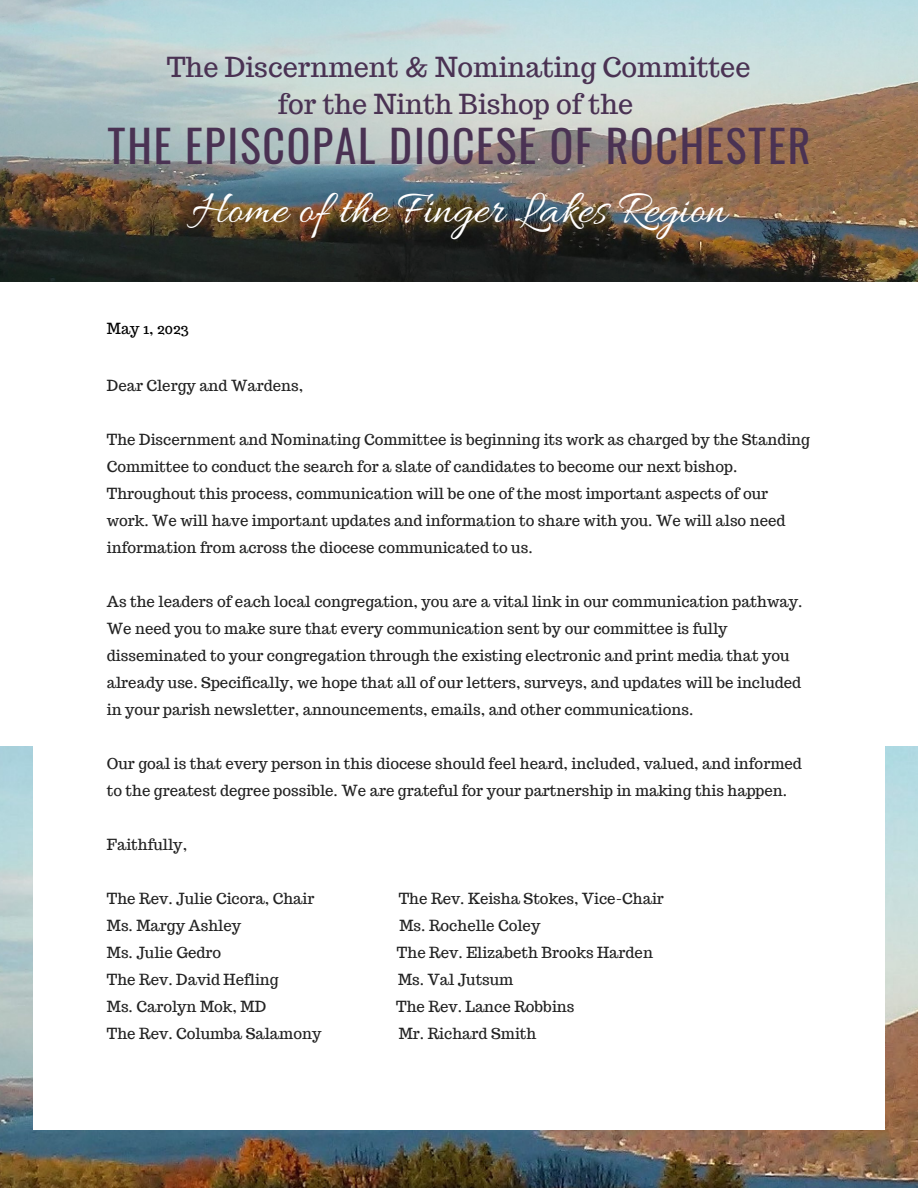
<style>
.page{position:relative;width:918px;height:1188px;background:#fff}
.page>*{position:absolute;margin:0;border:0;box-sizing:border-box;transform-origin:0 0}
.t1{font:48px "Allura";color:#fff}
.t2{font:43.8px "Oswald";letter-spacing:.04em;color:#4a3253}
.t3{font:27px/37.2px "Trocchi";color:#4a3253;text-align:center}
.t4{font:15px/27px "Trocchi";color:#222}
.t5{font:15px "Trocchi";color:#000}
</style>
<div class="page">
<img style="left:0;top:747px;width:918px;height:441px">
<div style="left:33px;top:281px;width:852px;height:848px;background:#fff"></div>
<img style="left:0;top:0;width:918px;height:281px">
<h3 class="t3" style="left:167px;top:48px;width:585px">The Discernment &amp; Nominating Committee for the Ninth Bishop of the</h3>
<h2 class="t2" style="left:108px;top:112px;width:704px">THE EPISCOPAL DIOCESE OF ROCHESTER</h2>
<h1 class="t1" style="left:192px;top:182px;width:536px">Home of the Finger Lakes Region</h1>
<p class="t5" style="left:107px;top:319px;width:84px">May 1, 2023</p>
<p class="t4" style="left:107px;top:372px;width:198px">Dear Clergy and Wardens,</p>
<p class="t4" style="left:107px;top:426px;width:705px">The Discernment and Nominating Committee is beginning its work as charged by the Standing Committee to conduct the search for a slate of candidates to become our next bishop.<br>Throughout this process, communication will be one of the most important aspects of our work. We will have important updates and information to share with you. We will also need information from across the diocese communicated to us.</p>
<p class="t4" style="left:107px;top:588px;width:697px">As the leaders of each local congregation, you are a vital link in our communication pathway.<br>We need you to make sure that every communication sent by our committee is fully disseminated to your congregation through the existing electronic and print media that you already use. Specifically, we hope that all of our letters, surveys, and updates will be included in your parish newsletter, announcements, emails, and other communications.</p>
<p class="t4" style="left:107px;top:750px;width:697px">Our goal is that every person in this diocese should feel heard, included, valued, and informed to the greatest degree possible. We are grateful for your partnership in making this happen.</p>
<p class="t4" style="left:107px;top:831px;width:82px">Faithfully,</p>
<p class="t4" style="left:107px;top:885px;width:209px">The Rev. Julie Cicora, Chair</p>
<p class="t4" style="left:399px;top:885px;width:267px">The Rev. Keisha Stokes, Vice-Chair</p>
<p class="t4" style="left:107px;top:912px;width:136px">Ms. Margy Ashley</p>
<p class="t4" style="left:399px;top:912px;width:143px">Ms. Rochelle Coley</p>
<p class="t4" style="left:107px;top:939px;width:116px">Ms. Julie Gedro</p>
<p class="t4" style="left:397px;top:939px;width:258px">The Rev. Elizabeth Brooks Harden</p>
<p class="t4" style="left:107px;top:966px;width:173px">The Rev. David Hefling</p>
<p class="t4" style="left:398px;top:966px;width:117px">Ms. Val Jutsum</p>
<p class="t4" style="left:107px;top:993px;width:161px">Ms. Carolyn Mok, MD</p>
<p class="t4" style="left:396px;top:993px;width:180px">The Rev. Lance Robbins</p>
<p class="t4" style="left:107px;top:1020px;width:216px">The Rev. Columba Salamony</p>
<p class="t4" style="left:399px;top:1020px;width:139px">Mr. Richard Smith</p>
</div>
